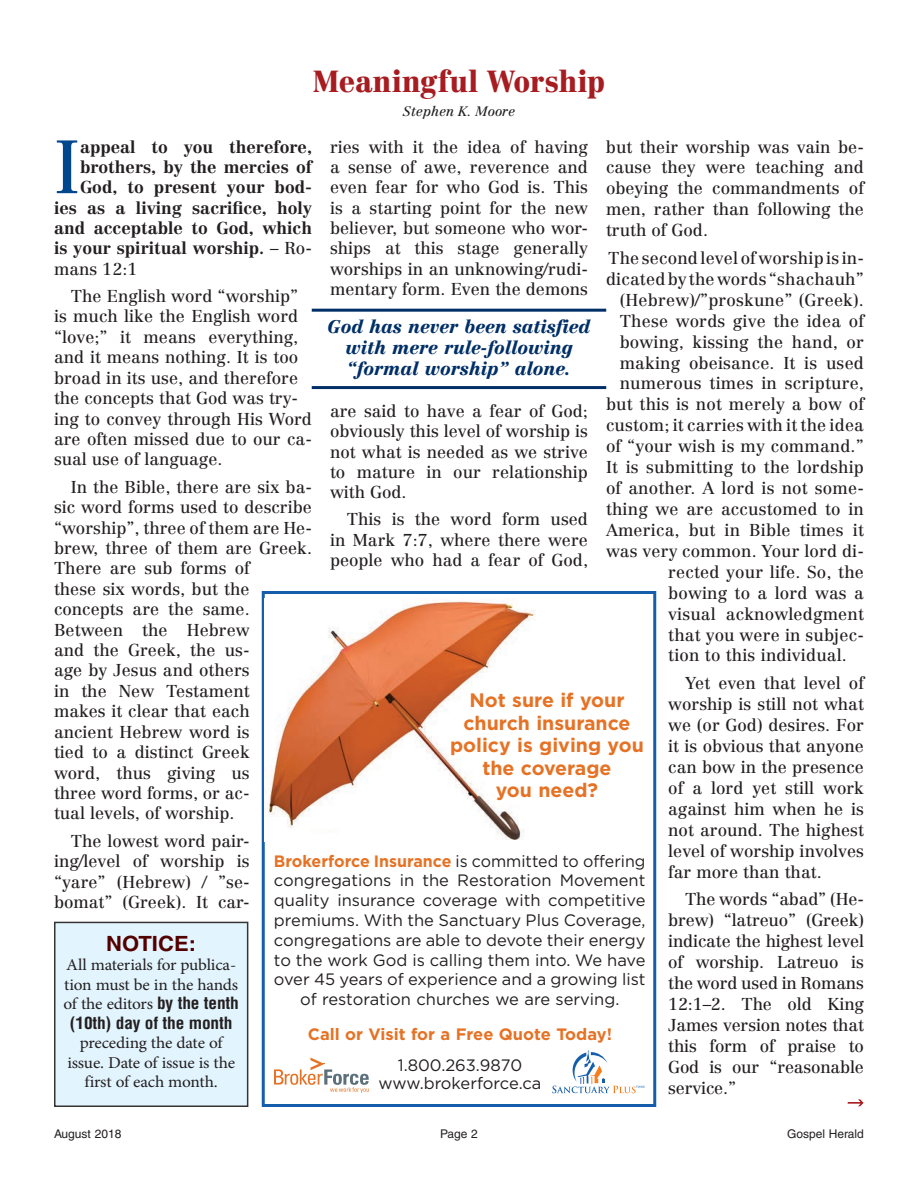
<style>
.page{position:relative;width:918px;height:1188px;background:#fff}
.page>*{position:absolute;margin:0;border:0;box-sizing:border-box;transform-origin:0 0}
.t1{font:74.1px "Centennial";color:#00478d}
.t2{font:900 30px "Centennial";color:#a61c20;scale:.95 1}
.t3{font:700 21px "Helvetica";color:#530000;scale:1.05 1}
.t4{font:700 19.5px/22.5px "Gotham";color:#e57225;text-align:center}
.t5{font:italic 900 18px/21px "Centennial";color:#002f67;text-align:center}
.t6{font:16.95px/20.4px "Centennial";color:#231f20;text-align:justify}
.t7{font:700 16.95px "Centennial";color:#231f20}
.t8{font:16.5px/19.8px "Gotham";color:#231f20;text-align:center}
.t9{font:16.5px/19.5px "Minion Pro";letter-spacing:-.015em;color:#231f20;scale:1.05 1}
.t10{font:700 16.5px "Gotham";color:#e57225}
.t11{font:700 condensed 16.5px "Helvetica";letter-spacing:-.01em;color:#231f20;scale:1.05 1}
.t12{font:italic 13.5px "Centennial";color:#231f20}
.t13{font:12px "Helvetica";color:#231f20}
.s1{font-weight:400}
.s2{font-weight:700;color:#e57225}
.s3{font-family:"Helvetica";font-weight:700;font-stretch:condensed}
</style>
<div class="page">
<div style="left:262px;top:591px;width:394px;height:516px;border:3px solid #145eab"></div>
<img style="left:265px;top:598px;width:270px;height:244px">
<svg style="left:274px;top:1058px;width:95px;height:35px"></svg>
<svg style="left:552px;top:1050px;width:93px;height:43px"></svg>
<div style="left:54px;top:922px;width:194px;height:185px;background:#e2f4fd;border:2px solid #363435"></div>
<svg style="left:848px;top:1099px;width:16px;height:7px"></svg>
<hr style="left:312px;top:309px;width:294px;height:3px;background:#002f67">
<hr style="left:312px;top:386px;width:294px;height:3px;background:#002f67">
<h2 class="t2" style="left:313px;top:63px;width:309px">Meaningful Worship</h2>
<p class="t12" style="left:403px;top:104px;width:114px">Stephen K. Moore</p>
<h1 class="t1" style="left:54px;top:123px;width:28px">I</h1>
<p class="t7" style="left:80px;top:136px;width:233px">appeal to you therefore,</p>
<p class="t6" style="left:330px;top:136px;width:260px">ries with it the idea of having a sense of awe, reverence and even fear for who God is. This is a starting point for the new believer, but someone who wor&shy;ships at this stage generally worships in an unknowing/rudi&shy;mentary form. Even the demons</p>
<p class="t6" style="left:606px;top:136px;width:260px;line-height:21px">but their worship was vain be&shy;cause they were teaching and obeying the commandments of men, rather than following the truth of God.</p>
<p class="t6" style="left:608px;top:248px;width:257px">The second level of worship is in-</p>
<p class="t6" style="left:606px;top:269px;width:259px">dicated by the words “shachauh”</p>
<p class="t6" style="left:620px;top:289px;width:246px">(Hebrew)/”proskune” (Greek).</p>
<p class="t6" style="left:620px;top:310px;width:246px">These words give the idea of</p>
<p class="t6" style="left:620px;top:331px;width:246px">bowing, kissing the hand, or</p>
<p class="t6" style="left:620px;top:352px;width:246px">making obeisance. It is used</p>
<p class="t6" style="left:620px;top:373px;width:246px">numerous times in scripture,</p>
<p class="t6" style="left:606px;top:394px;width:260px">but this is not merely a bow of</p>
<p class="t6" style="left:606px;top:415px;width:260px">custom; it carries with it the idea</p>
<p class="t6" style="left:606px;top:436px;width:260px">of “your wish is my command.”</p>
<p class="t6" style="left:606px;top:457px;width:260px">It is submitting to the lordship</p>
<p class="t6" style="left:606px;top:478px;width:259px">of another. A lord is not some-</p>
<p class="t6" style="left:606px;top:499px;width:259px">thing we are accustomed to in</p>
<p class="t6" style="left:606px;top:520px;width:259px">America, but in Bible times it</p>
<p class="t6" style="left:606px;top:541px;width:259px">was very common. Your lord di-</p>
<p class="t6" style="left:668px;top:562px;width:197px">rected your life. So, the</p>
<p class="t6" style="left:668px;top:582px;width:197px">bowing to a lord was a</p>
<p class="t6" style="left:668px;top:603px;width:197px">visual acknowledgment</p>
<p class="t6" style="left:668px;top:624px;width:197px">that you were in subjec-</p>
<p class="t6" style="left:668px;top:645px;width:180px">tion to this individual.</p>
<p class="t6" style="left:668px;top:673px;width:197px;line-height:21px;text-indent:17px">Yet even that level of worship is still not what we (or God) desires. For it is obvious that anyone can bow in the presence of a lord yet still work against him when he is not around. The highest level of worship involves far more than that.</p>
<p class="t6" style="left:668px;top:889px;width:197px;line-height:20.9px;text-indent:17px">The words “abad” (He&shy;brew) “latreuo” (Greek) indicate the highest level of worship. Latreuo is the word used in Romans 12:1–2. The old King James version notes that this form of praise to God is our “reasonable service.”</p>
<p class="t7" style="left:80px;top:157px;width:233px">brothers, by the mercies of</p>
<p class="t7" style="left:80px;top:177px;width:233px">God, to present your bod-</p>
<p class="t7" style="left:54px;top:197px;width:260px">ies as a living sacrifice, holy</p>
<p class="t7" style="left:54px;top:218px;width:260px">and acceptable to God, which</p>
<p class="t7" style="left:54px;top:238px;width:260px">is your spiritual worship. <span class="s1">– Ro-</span></p>
<p class="t6" style="left:54px;top:259px;width:85px">mans 12:1</p>
<p class="t6" style="left:54px;top:286px;width:260px;text-align:left;text-indent:17px">The English word “worship” is much like the English word “love;” it means everything, and it means nothing. It is too broad in its use, and therefore the concepts that God was try&shy;ing to convey through His Word are often missed due to our ca&shy;sual use of language.</p>
<p class="t6" style="left:54px;top:476px;width:260px;text-align:left;text-indent:17px">In the Bible, there are six ba&shy;sic word forms used to describe “worship”, three of them are He&shy;brew, three of them are Greek.<br>There are sub forms of<br>these six words, but the concepts are the same.<br>Between the Hebrew<br>and the Greek, the us-<br>age by Jesus and others<br>in the New Testament<br>makes it clear that each ancient Hebrew word is<br>tied to a distinct Greek<br>word, thus giving us<br>three word forms, or ac-<br>tual levels, of worship.</p>
<p class="t6" style="left:54px;top:830px;width:197px;text-indent:17px">The lowest word pair&shy;ing/level of worship is “yare” (Hebrew) / ”se&shy;bomat” (Greek). It car-</p>
<p class="t5" style="left:328px;top:316px;width:264px">God has never been satisfied with mere rule-following “formal worship” alone.</p>
<p class="t6" style="left:330px;top:401px;width:260px">are said to have a fear of God; obviously this level of worship is not what is needed as we strive to mature in our relationship with God.</p>
<p class="t6" style="left:330px;top:509px;width:260px;text-indent:17px">This is the word form used in Mark 7:7, where there were people who had a fear of God,</p>
<p class="t4" style="left:450px;top:689px;width:195px">Not sure if your church insurance policy is giving you the coverage<br>you need?</p>
<p class="t8" style="left:274px;top:851px;width:373px"><span class="s2">Brokerforce Insurance</span> is committed to offering congregations in the Restoration Movement quality insurance coverage with competitive premiums. With the Sanctuary Plus Coverage, congregations are able to devote their energy to the work God is calling them into. We have over 45 years of experience and a growing list of restoration churches we are serving.</p>
<p class="t10" style="left:308px;top:1023px;width:306px">Call or Visit for a Free Quote Today!</p>
<p class="t8" style="left:379px;top:1056px;width:164px;line-height:18px">1.800.263.9870 www.brokerforce.ca</p>
<p class="t3" style="left:106px;top:931px;width:87px">NOTICE:</p>
<p class="t9" style="left:64px;top:956px;width:168px">All materials for publica&shy;tion must be in the hands of the editors <span class="s3">by the tenth</span></p>
<p class="t11" style="left:70px;top:1013px;width:156px">(10th) day of the month</p>
<p class="t9" style="left:67px;top:1034px;width:161px;text-align:center">preceding the date of issue. Date of issue is the first of each month.</p>
<p class="t13" style="left:54px;top:1127px;width:69px">August 2018</p>
<p class="t13" style="left:440px;top:1127px;width:39px">Page 2</p>
<p class="t13" style="left:787px;top:1127px;width:78px">Gospel Herald</p>
</div>
